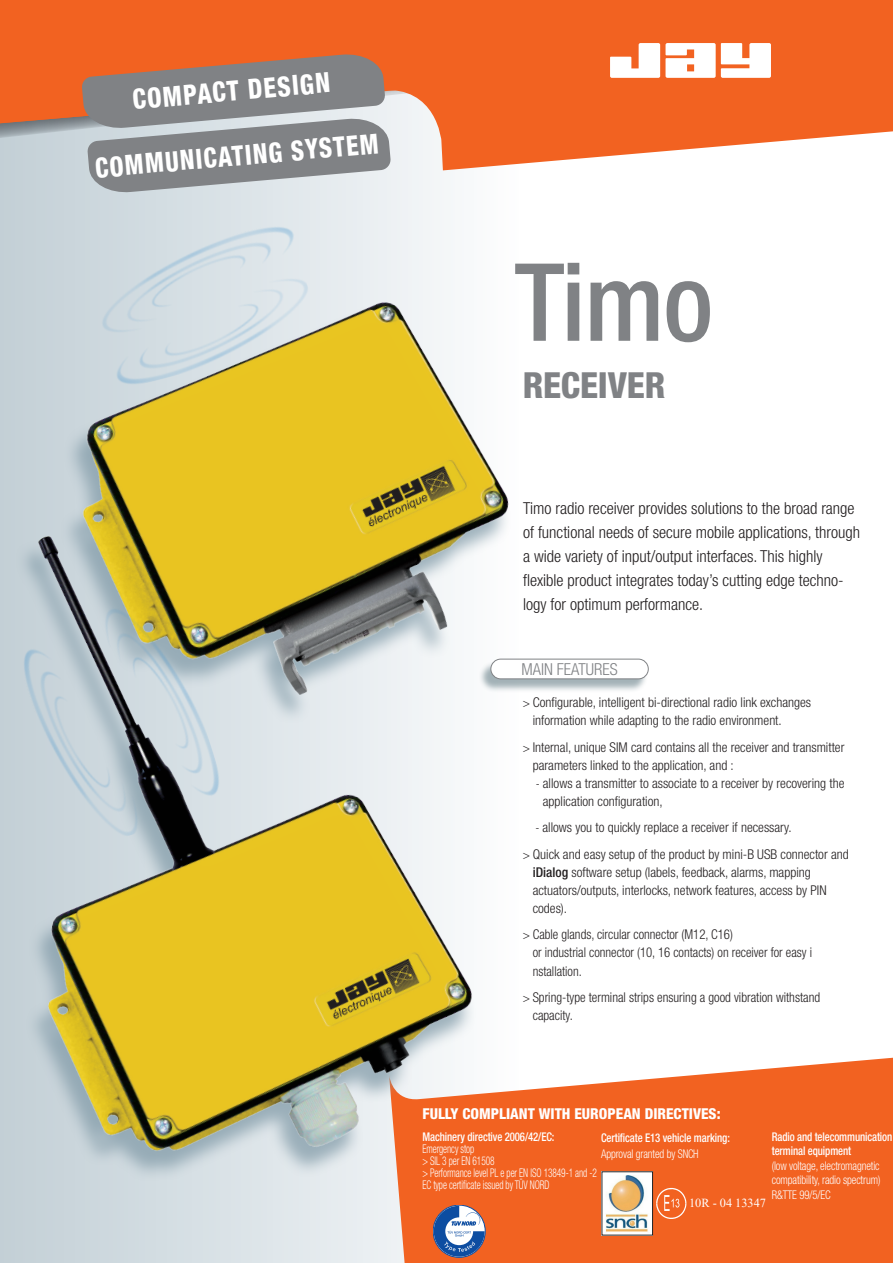
<style>
.page{position:relative;width:893px;height:1263px;background:#fff}
.page>*{position:absolute;margin:0;border:0;box-sizing:border-box;transform-origin:0 0}
.t1{font:500 condensed 108px "Helvetica Neue LT Std";color:#808285}
.t2{font:800 condensed 36px "Helvetica Neue LT Std";letter-spacing:-.005em;color:#808285}
.t3{font:800 condensed 27.9px "Helvetica Neue LT Std";color:#fff;scale:.88 1}
.t4{font:800 condensed 27.9px "Helvetica Neue LT Std";color:#fff;scale:.9 1}
.t5{font:300 condensed 16.5px/24px "Helvetica Neue LT Std";color:#231f20}
.t6{font:300 condensed 16.5px "Helvetica Neue LT Std";color:#808285}
.t7{font:800 condensed 15px "Helvetica Neue LT Std";color:#fff}
.t8{font:300 condensed 13.5px/18px "Helvetica Neue LT Std";color:#231f20}
.t9{font:300 condensed 13.5px/18px "Helvetica Neue LT Std";color:#231f20;scale:.95 1}
.t10{font:300 condensed 13.5px/18px "Helvetica Neue LT Std";color:#231f20;scale:.96 1}
.t11{font:12.3px "Times New Roman";color:#fff}
.t12{font:500 condensed 12px/14.4px "Helvetica Neue LT Std";letter-spacing:-.01em;color:#fff;scale:.9 1}
.t13{font:300 condensed 12px/12px "Helvetica Neue LT Std";letter-spacing:-.01em;color:#fff;scale:.78 1}
.t14{font:300 condensed 12px/14.4px "Helvetica Neue LT Std";letter-spacing:-.01em;color:#fff;text-align:justify;scale:.9 1}
.s1{font-size:12px}
.s2{font-weight:500}
</style>
<div class="page">
<div style="left:0;top:0;width:522px;height:1263px;background:linear-gradient(to right,#c1cfd6,#fcfdfe)"></div>
<svg style="left:0;top:170px;width:491px;height:14px"></svg>
<svg style="left:0;top:151px;width:666px;height:19px"></svg>
<svg style="left:0;top:0;width:893px;height:151px;background:#f06b2f"></svg>
<svg style="left:610px;top:43px;width:161px;height:35px"></svg>
<svg style="left:389px;top:1057px;width:504px;height:206px;background:#f26e33"></svg>
<img style="left:0;top:515px;width:570px;height:712px">
<img style="left:25px;top:227px;width:545px;height:519px">
<img style="left:5px;top:589px;width:163px;height:263px">
<img style="left:73px;top:592px;width:163px;height:263px">
<img style="left:88px;top:211px;width:262px;height:152px">
<img style="left:60px;top:247px;width:261px;height:153px">
<svg style="left:82px;top:53px;width:309px;height:141px;background:#9b918e"></svg>
<div style="left:479px;top:661px;width:169px;height:31px;background:#4a6771;opacity:.5"></div>
<div style="left:491px;top:659px;width:157px;height:20px;background:#fff;border-radius:10px"></div>
<div style="left:491px;top:659px;width:157px;height:20px;border:1px solid #808285;border-radius:10px"></div>
<svg style="left:434px;top:1206px;width:51px;height:51px"></svg>
<svg style="left:656px;top:1188px;width:30px;height:31px"></svg>
<img style="left:604px;top:1173px;width:47px;height:60px">
<h3 class="t4" style="left:131px;top:82px;width:222px;rotate:-5deg">COMPACT DESIGN</h3>
<h3 class="t3" style="left:94px;top:151px;width:325px;rotate:-5deg">COMMUNICATING SYSTEM</h3>
<h1 class="t1" style="left:514px;top:238px;width:200px">Timo</h1>
<h2 class="t2" style="left:523px;top:363px;width:144px">RECEIVER</h2>
<p class="t5" style="left:523px;top:496px;width:339px">Timo radio receiver provides solutions to the broad range of functional needs of secure mobile applications, through a wide variety of input/output interfaces. This highly flexible product integrates today’s cutting edge techno&shy;logy for optimum performance.</p>
<p class="t6" style="left:521px;top:660px;width:98px">MAIN FEATURES</p>
<p class="t8" style="left:533px;top:693px;width:280px;text-indent:-10px"><span class="s1">&gt;</span> Configurable, intelligent bi-directional radio link exchanges information while adapting to the radio environment.</p>
<p class="t8" style="left:533px;top:738px;width:313px;text-indent:-10px"><span class="s1">&gt;</span> Internal, unique SIM card contains all the receiver and transmitter parameters linked to the application, and :</p>
<p class="t8" style="left:543px;top:774px;width:303px;text-indent:-7px"><span class="s1">-</span> allows a transmitter to associate to a receiver by recovering the application configuration,</p>
<p class="t8" style="left:523px;top:814px;width:328px;line-height:26.5px;text-indent:13px"><span class="s1">-</span> allows you to quickly replace a receiver if necessary.<br><span class="s1">&gt;</span> Quick and easy setup of the product by mini-B USB connector and</p>
<p class="t8" style="left:533px;top:863px;width:295px"><span class="s2">iDialog</span> software setup (labels, feedback, alarms, mapping actuators/outputs, interlocks, network features, access by PIN codes).</p>
<p class="t9" style="left:533px;top:925px;width:295px;text-indent:-10px"><span class="s1">&gt;</span> Cable glands, circular connector (M12, C16)<br>or industrial connector (10, 16 contacts) on receiver for easy i nstallation.</p>
<p class="t10" style="left:533px;top:988px;width:301px;text-indent:-10px"><span class="s1">&gt;</span> Spring-type terminal strips ensuring a good vibration withstand capacity.</p>
<p class="t7" style="left:422px;top:1104px;width:300px">FULLY COMPLIANT WITH EUROPEAN DIRECTIVES:</p>
<p class="t12" style="left:422px;top:1129px;width:148px">Machinery directive 2006/42/EC:</p>
<p class="t13" style="left:422px;top:1142px;width:225px">Emergency stop<br>&gt; SIL 3 per EN 61508<br>&gt; Performance level PL e per EN ISO 13849-1 and -2<br>EC type certificate issued by TÜV NORD</p>
<p class="t12" style="left:772px;top:1129px;width:135px">Radio and telecommunication terminal equipment</p>
<p class="t14" style="left:772px;top:1158px;width:122px">(low voltage, electromagnetic compatibility, radio spectrum)<br>R&amp;TTE 99/5/EC</p>
<p class="t12" style="left:601px;top:1130px;width:145px">Certificate E13 vehicle marking:</p>
<p class="t14" style="left:601px;top:1147px;width:110px">Approval granted by SNCH</p>
<p class="t11" style="left:689px;top:1194px;width:79px">10R - 04 13347</p>
</div>
